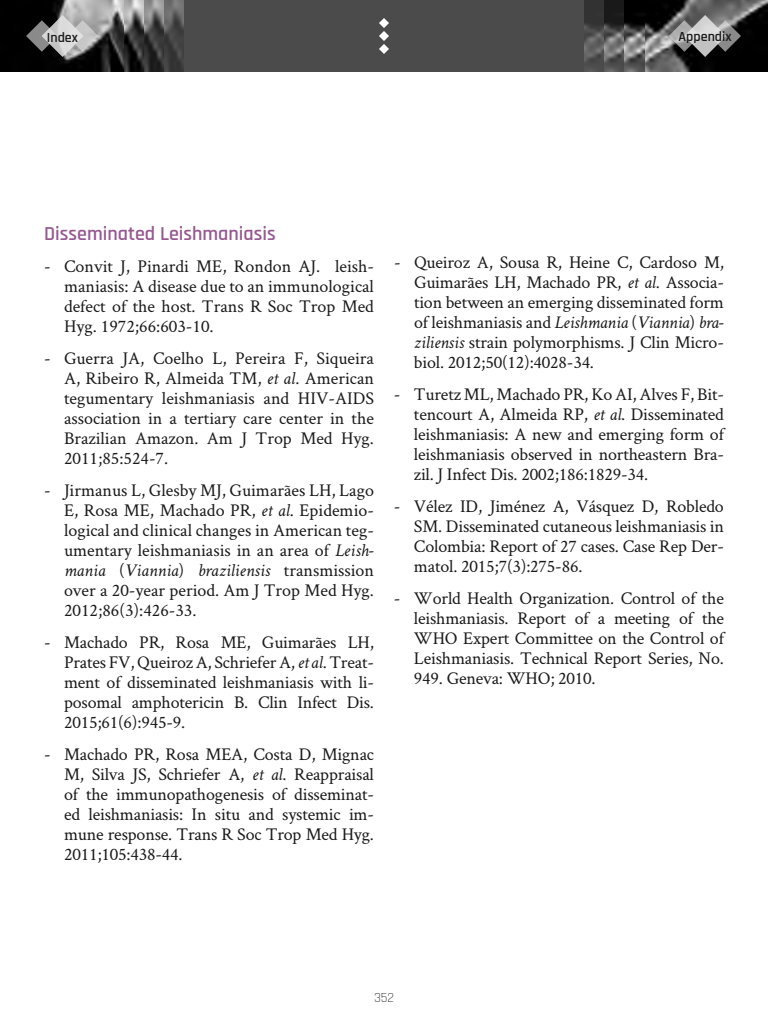
<style>
.page{position:relative;width:768px;height:1024px;background:#fff}
.page>*{position:absolute;margin:0;border:0;box-sizing:border-box;transform-origin:0 0}
.t1{font:600 20px "Rajdhani";color:#965890}
.t2{font:18px/20px "Crimson Text";letter-spacing:-.01em;color:#191919;text-align:justify}
.t3{font:600 14px "Rajdhani";color:#191919}
.t4{font:300 14px "Rajdhani";color:#000}
.s1{font-style:italic}
</style>
<div class="page">
<div style="left:0;top:0;width:768px;height:72px;background:#4b4b4b"></div>
<svg style="left:379px;top:18px;width:10px;height:36px"></svg>
<img style="left:584px;top:0;width:184px;height:72px">
<img style="left:0;top:0;width:184px;height:72px">
<svg style="left:26px;top:15px;width:72px;height:42px;background:#868686"></svg>
<svg style="left:669px;top:15px;width:72px;height:42px;background:#7f7f7f"></svg>
<p class="t3" style="left:47px;top:29px;width:33px">Index</p>
<p class="t3" style="left:679px;top:28px;width:55px">Appendix</p>
<p class="t1" style="left:44px;top:222px;width:233px">Disseminated Leishmaniasis</p>
<p class="t2" style="left:64px;top:256px;width:312px;text-indent:-20px">- Convit J, Pinardi ME, Rondon AJ. leish&shy;maniasis: A disease due to an immunological defect of the host. Trans R Soc Trop Med Hyg. 1972;66:603-10.</p>
<p class="t2" style="left:64px;top:348px;width:312px;text-indent:-20px">- Guerra JA, Coelho L, Pereira F, Siqueira A, Ribeiro R, Almeida TM, <span class="s1">et al</span>. American tegumentary leishmaniasis and HIV-AIDS association in a tertiary care center in the Brazilian Amazon. Am J Trop Med Hyg.<br>2011;85:524-7.</p>
<p class="t2" style="left:64px;top:480px;width:312px;text-indent:-20px">- Jirmanus L, Glesby MJ, Guimarães LH, Lago E, Rosa ME, Machado PR, <span class="s1">et al</span>. Epidemio&shy;logical and clinical changes in American teg&shy;umentary leishmaniasis in an area of <span class="s1">Leish&shy;mania</span> (<span class="s1">Viannia</span>) <span class="s1">braziliensis</span> transmission over a 20-year period. Am J Trop Med Hyg.<br>2012;86(3):426-33.</p>
<p class="t2" style="left:64px;top:632px;width:312px;text-indent:-20px">- Machado PR, Rosa ME, Guimarães LH, Prates FV, Queiroz A, Schriefer A, <span class="s1">et al</span>. Treat&shy;ment of disseminated leishmaniasis with li&shy;posomal amphotericin B. Clin Infect Dis.<br>2015;61(6):945-9.</p>
<p class="t2" style="left:64px;top:744px;width:312px;text-indent:-20px">- Machado PR, Rosa MEA, Costa D, Mignac M, Silva JS, Schriefer A, <span class="s1">et al</span>. Reappraisal of the immunopathogenesis of disseminat&shy;ed leishmaniasis: In situ and systemic im&shy;mune response. Trans R Soc Trop Med Hyg.<br>2011;105:438-44.</p>
<p class="t2" style="left:414px;top:251px;width:312px;text-indent:-20px">- Queiroz A, Sousa R, Heine C, Cardoso M, Guimarães LH, Machado PR, <span class="s1">et al</span>. Associa&shy;tion between an emerging disseminated form of leishmaniasis and <span class="s1">Leishmania</span> (<span class="s1">Viannia</span>) <span class="s1">bra&shy;ziliensis</span> strain polymorphisms. J Clin Micro&shy;biol. 2012;50(12):4028-34.</p>
<p class="t2" style="left:414px;top:383px;width:312px;text-indent:-20px">- Turetz ML, Machado PR, Ko AI, Alves F, Bit&shy;tencourt A, Almeida RP, <span class="s1">et al</span>. Disseminated leishmaniasis: A new and emerging form of leishmaniasis observed in northeastern Bra&shy;zil. J Infect Dis. 2002;186:1829-34.</p>
<p class="t2" style="left:414px;top:495px;width:312px;text-indent:-20px">- Vélez ID, Jiménez A, Vásquez D, Robledo SM. Disseminated cutaneous leishmaniasis in Colombia: Report of 27 cases. Case Rep Der&shy;matol. 2015;7(3):275-86.</p>
<p class="t2" style="left:414px;top:587px;width:312px;text-indent:-20px">- World Health Organization. Control of the leishmaniasis. Report of a meeting of the WHO Expert Committee on the Control of Leishmaniasis. Technical Report Series, No.<br>949. Geneva: WHO; 2010.</p>
<p class="t4" style="left:374px;top:990px;width:22px">352</p>
</div>
